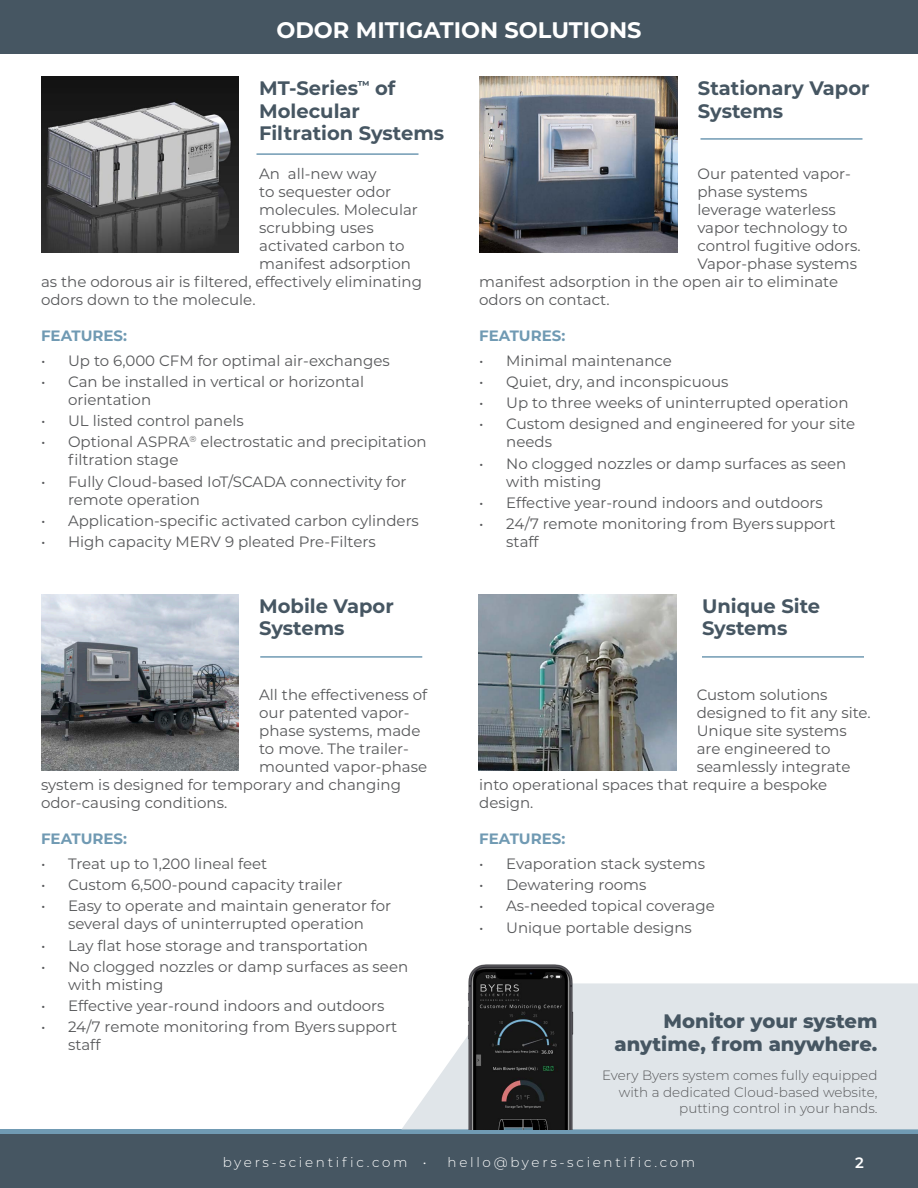
<style>
.page{position:relative;width:918px;height:1188px;background:#fff}
.page>*{position:absolute;margin:0;border:0;box-sizing:border-box;transform-origin:0 0}
.t1{font:700 22.5px "Montserrat";color:#fff}
.t2{font:700 19.5px/22.5px "Montserrat";color:#465662}
.t3{font:800 19.5px/22.5px "Montserrat";color:#465662;text-align:right}
.t4{font:15px/18px "Montserrat";color:#57585a}
.t5{font:700 15px "Montserrat";color:#709ab3}
.t6{font:600 15px "Montserrat";color:#fff}
.t7{font:300 13.5px/16.5px "Montserrat";color:#57585a;text-align:right}
.t8{font:300 13.5px "Montserrat";letter-spacing:.2em;color:#fff}
</style>
<div class="page">
<hr style="left:0;top:1130px;width:918px;height:4px;background:#709ab3">
<div style="left:0;top:1134px;width:918px;height:54px;background:#465662"></div>
<div style="left:1px;top:1px;width:916px;height:52px;background:#465662"></div>
<div style="left:0;top:0;width:918px;height:54px;border:2px solid #465662"></div>
<img style="left:41px;top:76px;width:198px;height:177px">
<img style="left:41px;top:594px;width:198px;height:176px">
<img style="left:479px;top:76px;width:198px;height:177px">
<img style="left:479px;top:594px;width:197px;height:176px">
<hr style="left:700px;top:138px;width:162px;height:2px;background:#709ab3">
<hr style="left:256px;top:153px;width:162px;height:2px;background:#709ab3">
<hr style="left:260px;top:656px;width:162px;height:2px;background:#709ab3">
<hr style="left:702px;top:656px;width:162px;height:2px;background:#709ab3">
<svg style="left:402px;top:983px;width:516px;height:146px;background:#e4e8ec"></svg>
<img style="left:446px;top:964px;width:269px;height:165px">
<h1 class="t1" style="left:276px;top:14px;width:367px">ODOR MITIGATION SOLUTIONS</h1>
<h2 class="t2" style="left:259px;top:76px;width:187px">MT-Series<sup>™</sup> of<br>Molecular<br>Filtration Systems</h2>
<h2 class="t2" style="left:698px;top:76px;width:173px">Stationary Vapor<br>Systems</h2>
<p class="t4" style="left:259px;top:164px;width:119px">An all-new way</p>
<p class="t4" style="left:259px;top:182px;width:133px">to sequester odor</p>
<p class="t4" style="left:259px;top:200px;width:160px">molecules. Molecular</p>
<p class="t4" style="left:259px;top:218px;width:116px">scrubbing uses</p>
<p class="t4" style="left:259px;top:236px;width:147px">activated carbon to</p>
<p class="t4" style="left:259px;top:254px;width:153px">manifest adsorption</p>
<p class="t4" style="left:41px;top:272px;width:383px">as the odorous air is filtered, effectively eliminating</p>
<p class="t4" style="left:41px;top:290px;width:216px">odors down to the molecule.</p>
<p class="t5" style="left:41px;top:325px;width:88px">FEATURES:</p>
<p class="t4" style="left:41px;top:351px;width:350px">• Up to 6,000 CFM for optimal air-exchanges</p>
<p class="t4" style="left:68px;top:372px;width:298px;text-indent:-27px">• Can be installed in vertical or horizontal orientation</p>
<p class="t4" style="left:41px;top:411px;width:204px">• UL listed control panels</p>
<p class="t4" style="left:68px;top:432px;width:360px;text-indent:-27px">• Optional ASPRA<sup>®</sup> electrostatic and precipitation filtration stage</p>
<p class="t4" style="left:68px;top:472px;width:340px;text-indent:-27px">• Fully Cloud-based IoT/SCADA connectivity for remote operation</p>
<p class="t4" style="left:41px;top:511px;width:379px">• Application-specific activated carbon cylinders</p>
<p class="t4" style="left:41px;top:532px;width:336px">• High capacity MERV 9 pleated Pre-Filters</p>
<p class="t4" style="left:697px;top:164px;width:155px">Our patented vapor-</p>
<p class="t4" style="left:697px;top:182px;width:112px">phase systems</p>
<p class="t4" style="left:697px;top:200px;width:140px">leverage waterless</p>
<p class="t4" style="left:697px;top:218px;width:152px">vapor technology to</p>
<p class="t4" style="left:697px;top:236px;width:165px">control fugitive odors.</p>
<p class="t4" style="left:697px;top:254px;width:161px">Vapor-phase systems</p>
<p class="t4" style="left:479px;top:272px;width:360px">manifest adsorption in the open air to eliminate</p>
<p class="t4" style="left:479px;top:290px;width:132px">odors on contact.</p>
<p class="t5" style="left:479px;top:325px;width:88px">FEATURES:</p>
<p class="t4" style="left:479px;top:351px;width:194px">• Minimal maintenance</p>
<p class="t4" style="left:479px;top:372px;width:251px">• Quiet, dry, and inconspicuous</p>
<p class="t4" style="left:479px;top:393px;width:371px">• Up to three weeks of uninterrupted operation</p>
<p class="t4" style="left:506px;top:414px;width:351px;text-indent:-27px">• Custom designed and engineered for your site needs</p>
<p class="t4" style="left:506px;top:454px;width:342px;text-indent:-27px">• No clogged nozzles or damp surfaces as seen with misting</p>
<p class="t4" style="left:479px;top:493px;width:345px">• Effective year-round indoors and outdoors</p>
<p class="t4" style="left:506px;top:514px;width:331px;text-indent:-27px">• 24/7 remote monitoring from Byers support staff</p>
<h2 class="t2" style="left:259px;top:594px;width:136px">Mobile Vapor<br>Systems</h2>
<h2 class="t2" style="left:702px;top:594px;width:120px">Unique Site<br>Systems</h2>
<p class="t4" style="left:259px;top:686px;width:170px">All the effectiveness of</p>
<p class="t4" style="left:259px;top:704px;width:152px">our patented vapor-</p>
<p class="t4" style="left:259px;top:722px;width:163px">phase systems, made</p>
<p class="t4" style="left:259px;top:740px;width:151px">to move. The trailer-</p>
<p class="t4" style="left:259px;top:758px;width:170px">mounted vapor-phase</p>
<p class="t4" style="left:41px;top:776px;width:361px">system is designed for temporary and changing</p>
<p class="t4" style="left:41px;top:794px;width:188px">odor-causing conditions.</p>
<p class="t5" style="left:41px;top:828px;width:88px">FEATURES:</p>
<p class="t4" style="left:41px;top:854px;width:228px">• Treat up to 1,200 lineal feet</p>
<p class="t4" style="left:41px;top:875px;width:303px">• Custom 6,500-pound capacity trailer</p>
<p class="t4" style="left:41px;top:897px;width:352px;text-align:center">• Easy to operate and maintain generator for several days of uninterrupted operation</p>
<p class="t4" style="left:41px;top:936px;width:328px">• Lay flat hose storage and transportation</p>
<p class="t4" style="left:68px;top:957px;width:342px;text-indent:-27px">• No clogged nozzles or damp surfaces as seen with misting</p>
<p class="t4" style="left:41px;top:996px;width:345px">• Effective year-round indoors and outdoors</p>
<p class="t4" style="left:68px;top:1018px;width:331px;text-indent:-27px">• 24/7 remote monitoring from Byers support staff</p>
<p class="t4" style="left:697px;top:685px;width:132px">Custom solutions</p>
<p class="t4" style="left:697px;top:703px;width:176px">designed to fit any site.</p>
<p class="t4" style="left:697px;top:721px;width:152px">Unique site systems</p>
<p class="t4" style="left:697px;top:739px;width:135px">are engineered to</p>
<p class="t4" style="left:697px;top:757px;width:155px">seamlessly integrate</p>
<p class="t4" style="left:479px;top:775px;width:349px">into operational spaces that require a bespoke</p>
<p class="t4" style="left:479px;top:793px;width:56px">design.</p>
<p class="t5" style="left:479px;top:828px;width:88px">FEATURES:</p>
<p class="t4" style="left:479px;top:854px;width:227px">• Evaporation stack systems</p>
<p class="t4" style="left:479px;top:875px;width:169px">• Dewatering rooms</p>
<p class="t4" style="left:479px;top:896px;width:237px">• As-needed topical coverage</p>
<p class="t4" style="left:479px;top:918px;width:214px">• Unique portable designs</p>
<h2 class="t3" style="left:615px;top:1009px;width:264px">Monitor your system anytime, from anywhere.</h2>
<p class="t7" style="left:602px;top:1067px;width:277px">Every Byers system comes fully equipped with a dedicated Cloud-based website, putting control in your hands.</p>
<p class="t8" style="left:223px;top:1153px;width:205px">byers-scientific.com •</p>
<p class="t8" style="left:448px;top:1153px;width:249px">hello@byers-scientific.com</p>
<p class="t6" style="left:855px;top:1152px;width:10px">2</p>
</div>
